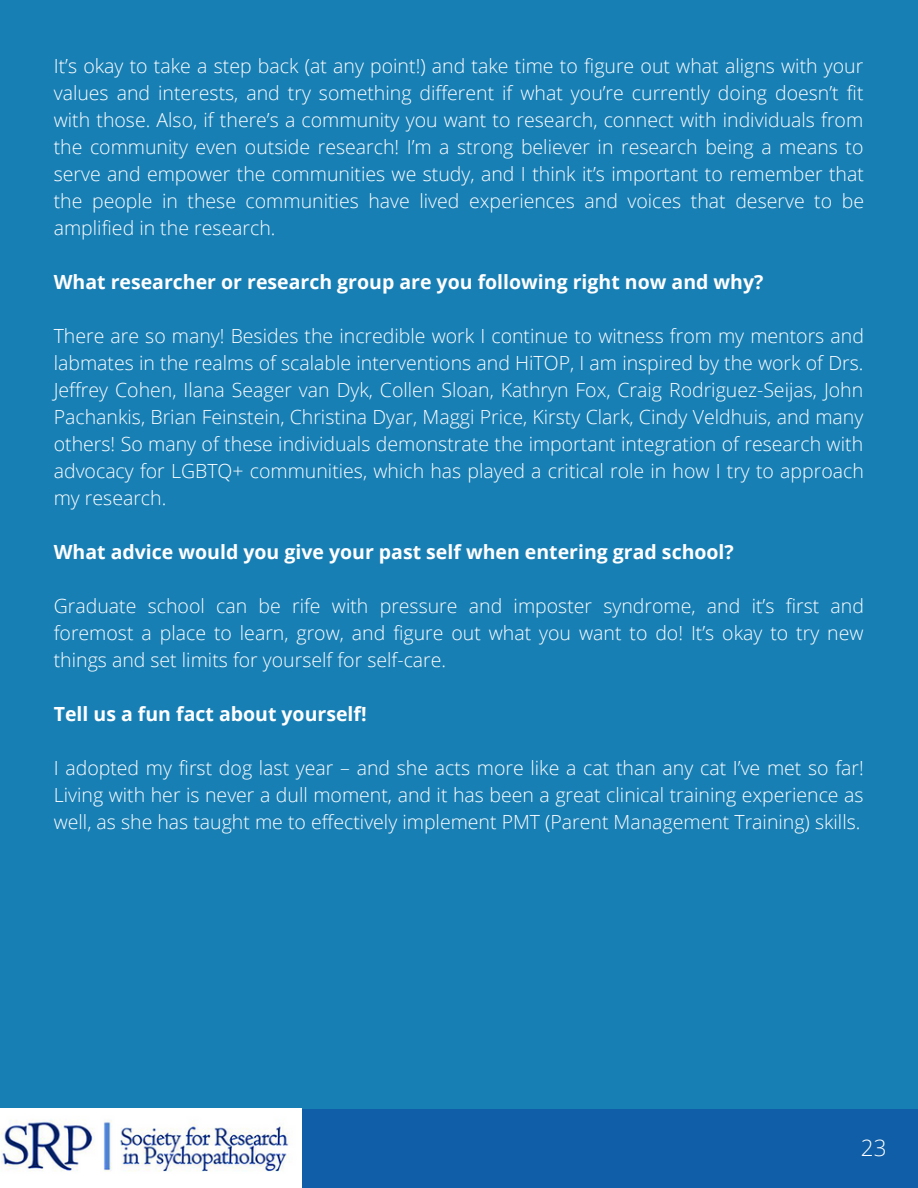
<style>
.page{position:relative;width:918px;height:1188px;background:#187fb5}
.page>*{position:absolute;margin:0;border:0;box-sizing:border-box;transform-origin:0 0}
.t1{font:300 22.5px "Open Sans";color:#fff}
.t2{font:300 19.5px/27px "Open Sans";color:#fff;text-align:justify}
.t3{font:700 19.5px "Open Sans";color:#fff}
</style>
<div class="page">
<div style="left:0;top:1109px;width:918px;height:79px;background:#105ea7"></div>
<img style="left:0;top:1109px;width:302px;height:79px">
<p class="t2" style="left:54px;top:52px;width:812px">It’s okay to take a step back (at any point!) and take time to figure out what aligns with your values and interests, and try something different if what you’re currently doing doesn’t fit with those. Also, if there’s a community you want to research, connect with individuals from the community even outside research! I’m a strong believer in research being a means to serve and empower the communities we study, and I think it’s important to remember that the people in these communities have lived experiences and voices that deserve to be amplified in the research.</p>
<p class="t3" style="left:54px;top:268px;width:711px">What researcher or research group are you following right now and why?</p>
<p class="t2" style="left:54px;top:322px;width:812px">There are so many! Besides the incredible work I continue to witness from my mentors and labmates in the realms of scalable interventions and HiTOP, I am inspired by the work of Drs.<br>Jeffrey Cohen, Ilana Seager van Dyk, Collen Sloan, Kathryn Fox, Craig Rodriguez-Seijas, John Pachankis, Brian Feinstein, Christina Dyar, Maggi Price, Kirsty Clark, Cindy Veldhuis, and many others! So many of these individuals demonstrate the important integration of research with advocacy for LGBTQ+ communities, which has played a critical role in how I try to approach my research.</p>
<p class="t3" style="left:54px;top:538px;width:682px">What advice would you give your past self when entering grad school?</p>
<p class="t2" style="left:54px;top:592px;width:812px">Graduate school can be rife with pressure and imposter syndrome, and it’s first and foremost a place to learn, grow, and figure out what you want to do! It’s okay to try new things and set limits for yourself for self-care.</p>
<p class="t3" style="left:54px;top:700px;width:314px">Tell us a fun fact about yourself!</p>
<p class="t2" style="left:54px;top:754px;width:812px">I adopted my first dog last year – and she acts more like a cat than any cat I’ve met so far!<br>Living with her is never a dull moment, and it has been a great clinical training experience as well, as she has taught me to effectively implement PMT (Parent Management Training) skills.</p>
<p class="t1" style="left:861px;top:1132px;width:27px">23</p>
</div>
